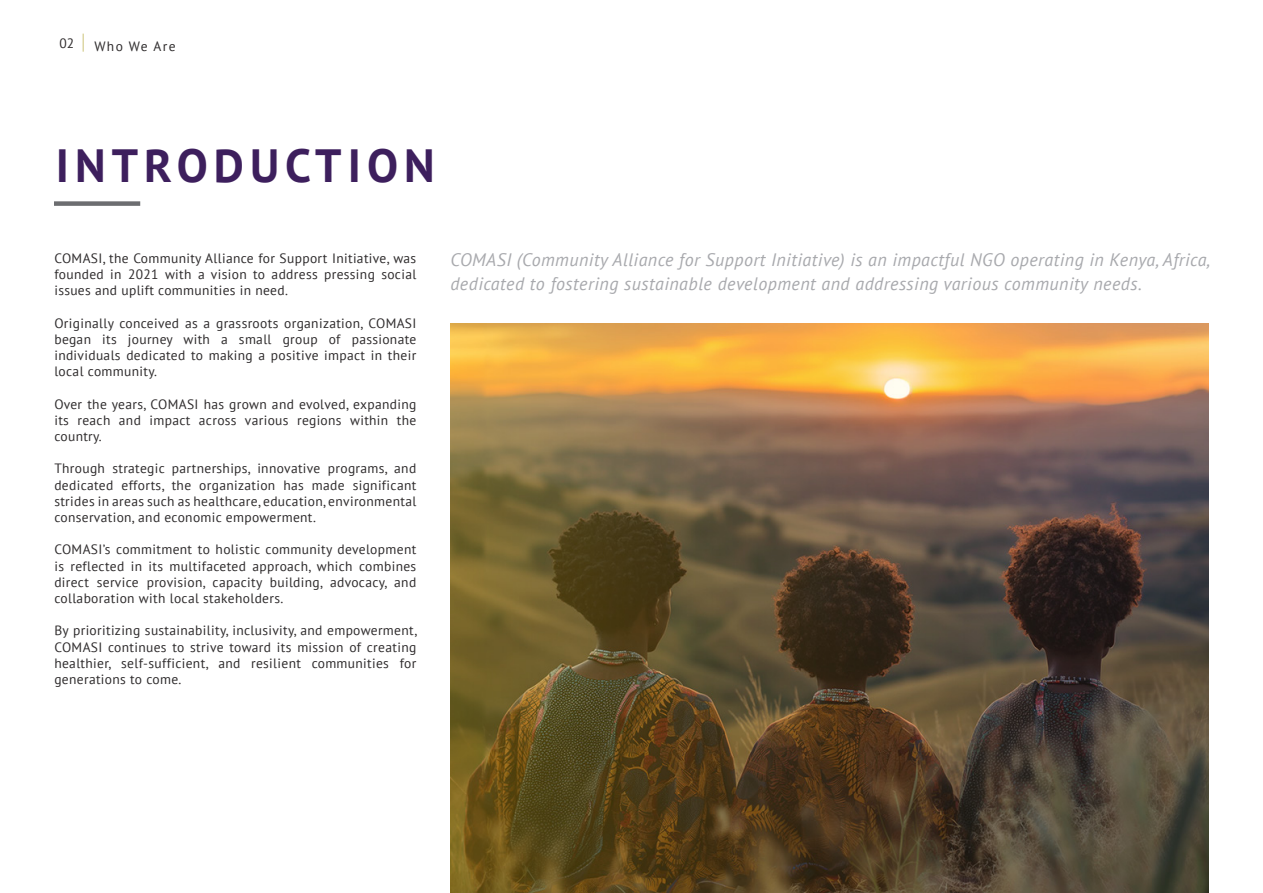
<style>
.page{position:relative;width:1263px;height:893px;background:#fff}
.page>*{position:absolute;margin:0;border:0;box-sizing:border-box;transform-origin:0 0}
.Big_Title{font:700 46.5px "PT Sans";letter-spacing:.13em;color:#3d1f5d}
.Sub_Paragraph{font:italic 18px/24px "PT Sans";letter-spacing:.025em;color:#a8a9ad}
.Paragraph_Text{font:13.5px/16.2px "PT Sans";letter-spacing:.025em;color:#2e2b2c;text-align:justify}
</style>
<div class="page">
<img style="left:450px;top:324px;width:759px;height:569px">
<div style="left:54px;top:201px;width:86px;height:5px;background:#6c6d70"></div>
<svg style="left:82px;top:34px;width:2px;height:18px"></svg>
<p class="Paragraph_Text" style="left:60px;top:35px;width:16px">02</p>
<p class="Paragraph_Text" style="left:94px;top:37px;width:83px">Who We Are</p>
<p class="Big_Title" style="left:56px;top:135px;width:380px">INTRODUCTION</p>
<p class="Paragraph_Text" style="left:54px;top:250px;width:363px">COMASI, the Community Alliance for Support Initiative, was founded in 2021 with a vision to address pressing social issues and uplift communities in need.</p>
<p class="Paragraph_Text" style="left:54px;top:314px;width:363px">Originally conceived as a grassroots organization, COMASI began its journey with a small group of passionate individuals dedicated to making a positive impact in their local community.</p>
<p class="Paragraph_Text" style="left:54px;top:395px;width:363px">Over the years, COMASI has grown and evolved, expanding its reach and impact across various regions within the country.</p>
<p class="Paragraph_Text" style="left:54px;top:460px;width:363px">Through strategic partnerships, innovative programs, and dedicated efforts, the organization has made significant strides in areas such as healthcare, education, environmental conservation, and economic empowerment.</p>
<p class="Paragraph_Text" style="left:54px;top:541px;width:363px">COMASI’s commitment to holistic community development is reflected in its multifaceted approach, which combines direct service provision, capacity building, advocacy, and collaboration with local stakeholders.</p>
<p class="Paragraph_Text" style="left:54px;top:622px;width:364px">By prioritizing sustainability, inclusivity, and empowerment, COMASI continues to strive toward its mission of creating healthier, self-sufficient, and resilient communities for generations to come.</p>
<p class="Sub_Paragraph" style="left:450px;top:247px;width:762px">COMASI (Community Alliance for Support Initiative) is an impactful NGO operating in Kenya, Africa, dedicated to fostering sustainable development and addressing various community needs.</p>
</div>
